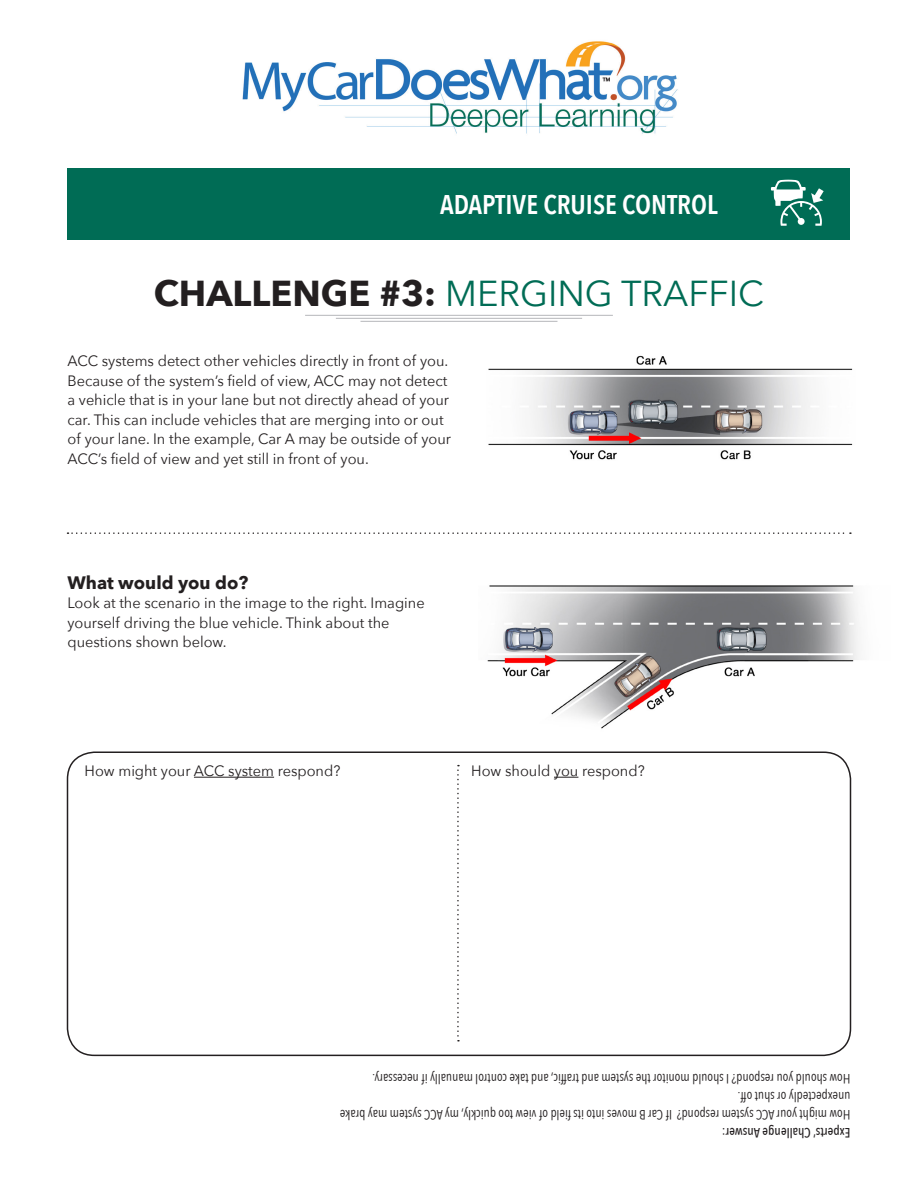
<style>
.page{position:relative;width:918px;height:1188px;background:#fff}
.page>*{position:absolute;margin:0;border:0;box-sizing:border-box;transform-origin:0 0}
.t1{font:36px "Avenir Next";color:#006c55}
.t2{font:600 27px "Avenir Next Condensed";color:#fff}
.t3{font:700 18px "Avenir Next";color:#231f20}
.t4{font:15px/19.5px "Avenir Next";color:#231f20}
.t5{font:13.5px/18px "Avenir Next Condensed";color:#231f20}
.t6{font:500 13.5px "Avenir Next Condensed";color:#231f20}
.s1{font-weight:700;color:#231f20}
</style>
<div class="page">
<div style="left:68px;top:168px;width:782px;height:72px;background:#006c55"></div>
<img style="left:242px;top:41px;width:436px;height:93px">
<hr style="left:305px;top:315px;width:308px;height:1px;background:#bebfc2">
<hr style="left:336px;top:318px;width:246px;height:1px;background:#bebfc2">
<hr style="left:361px;top:321px;width:196px;height:1px;background:#bebfc2">
<svg style="left:68px;top:532px;width:783px;height:2px"></svg>
<svg style="left:457px;top:765px;width:2px;height:277px"></svg>
<div style="left:67px;top:752px;width:784px;height:304px;border:2px solid #231f20;border-radius:27px"></div>
<svg style="left:771px;top:180px;width:53px;height:46px"></svg>
<img style="left:488px;top:355px;width:365px;height:105px">
<img style="left:487px;top:585px;width:372px;height:144px">
<hr style="left:194px;top:777px;width:80px;height:1px;background:#231f20">
<svg style="left:554px;top:777px;width:24px;height:1px"></svg>
<p class="t2" style="left:440px;top:181px;width:279px">ADAPTIVE CRUISE CONTROL</p>
<p class="t1" style="left:154px;top:263px;width:612px"><span class="s1">CHALLENGE #3:</span> MERGING TRAFFIC</p>
<p class="t4" style="left:68px;top:350px;width:385px">ACC systems detect other vehicles directly in front of you.<br>Because of the system’s field of view, ACC may not detect a vehicle that is in your lane but not directly ahead of your car. This can include vehicles that are merging into or out of your lane. In the example, Car A may be outside of your ACC’s field of view and yet still in front of you.</p>
<p class="t3" style="left:68px;top:567px;width:182px">What would you do?</p>
<p class="t4" style="left:68px;top:593px;width:359px">Look at the scenario in the image to the right. Imagine yourself driving the blue vehicle. Think about the questions shown below.</p>
<p class="t4" style="left:85px;top:760px;width:257px">How might your ACC system respond?</p>
<p class="t4" style="left:471px;top:760px;width:175px">How should you respond?</p>
<p class="t5" style="left:850px;top:1088px;width:480px;rotate:-180deg">How should you respond? I should monitor the system and traffic, and take control manually if necessary.</p>
<p class="t5" style="left:850px;top:1124px;width:512px;rotate:-180deg">How might your ACC system respond? If Car B moves into its field of view too quickly, my ACC system may brake unexpectedly or shut off.</p>
<p class="t6" style="left:850px;top:1141px;width:130px;rotate:-180deg">Experts’ Challenge Answer:</p>
</div>
